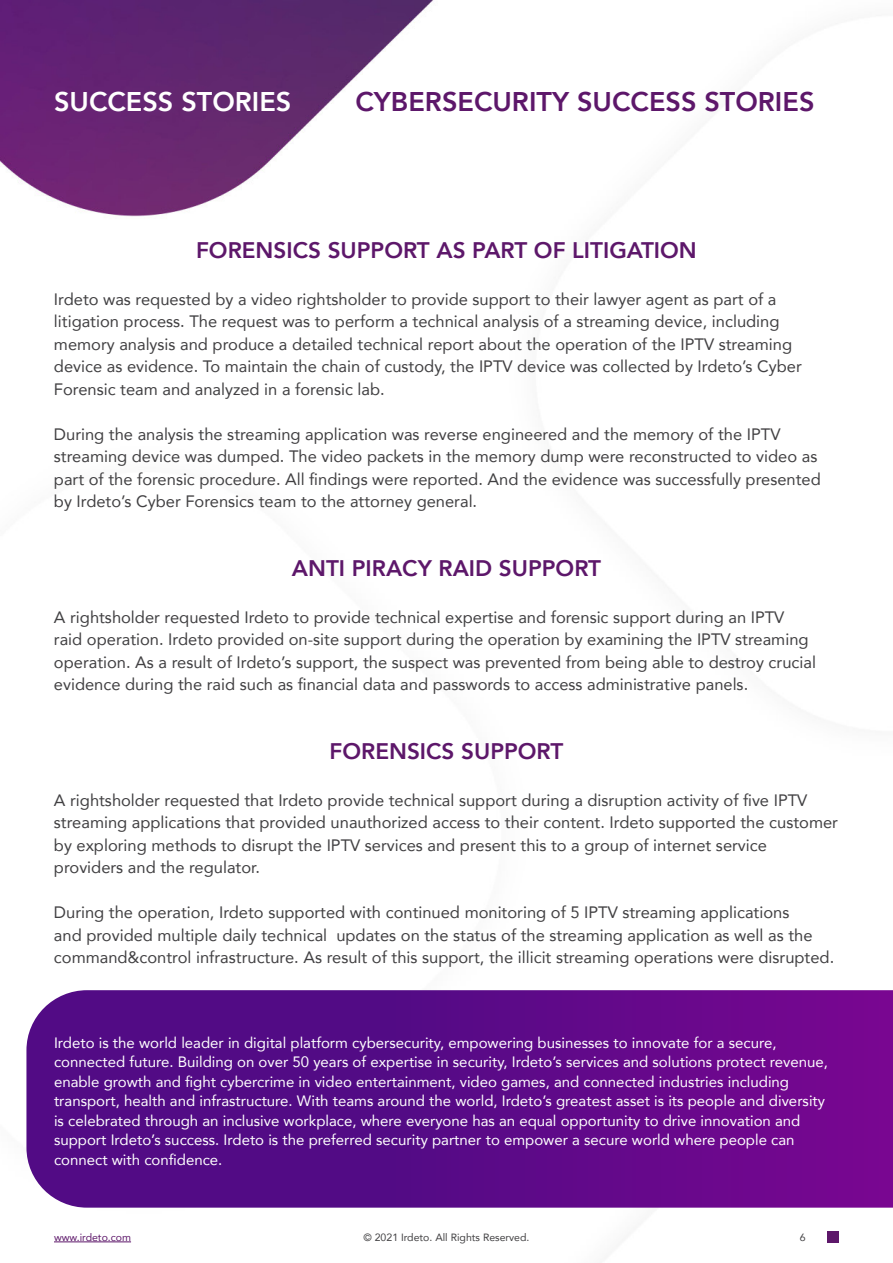
<style>
.page{position:relative;width:893px;height:1263px;background:#fff}
.page>*{position:absolute;margin:0;border:0;box-sizing:border-box;transform-origin:0 0}
.Main_titles{font:800 27px "Avenir";color:#5d176a}
.Main_titles-2{font:800 27px "Avenir";color:#fff}
.Main_titles-3{font:800 22.5px "Avenir";color:#5d176a}
.t1{font:16.5px/22.5px "Avenir";color:#414042}
.Bullets{font:15px/19.5px "Avenir";color:#fff}
.t2{font:10.5px "Avenir";color:#414042}
.t3{font:10.5px "Avenir";color:#5d176a}
</style>
<div class="page">
<img style="left:0;top:0;width:839px;height:1243px">
<hr style="left:54px;top:1241px;width:77px;height:1px;background:#5d176a">
<svg style="left:26px;top:990px;width:867px;height:218px;background:#5f0c89"></svg>
<div style="left:827px;top:1232px;width:12px;height:11px;background:#5d176a"></div>
<p class="Main_titles-2" style="left:54px;top:81px;width:239px">SUCCESS STORIES</p>
<p class="Main_titles" style="left:355px;top:81px;width:460px">CYBERSECURITY SUCCESS STORIES</p>
<p class="Main_titles-3" style="left:196px;top:233px;width:502px">FORENSICS SUPPORT AS PART OF LITIGATION</p>
<p class="t1" style="left:54px;top:287px;width:749px">Irdeto was requested by a video rightsholder to provide support to their lawyer agent as part of a litigation process. The request was to perform a technical analysis of a streaming device, including memory analysis and produce a detailed technical report about the operation of the IPTV streaming device as evidence. To maintain the chain of custody, the IPTV device was collected by Irdeto’s Cyber Forensic team and analyzed in a forensic lab.</p>
<p class="t1" style="left:54px;top:422px;width:768px">During the analysis the streaming application was reverse engineered and the memory of the IPTV streaming device was dumped. The video packets in the memory dump were reconstructed to video as part of the forensic procedure. All findings were reported. And the evidence was successfully presented by Irdeto’s Cyber Forensics team to the attorney general.</p>
<p class="Main_titles-3" style="left:292px;top:551px;width:311px">ANTI PIRACY RAID SUPPORT</p>
<p class="t1" style="left:54px;top:605px;width:763px">A rightsholder requested Irdeto to provide technical expertise and forensic support during an IPTV raid operation. Irdeto provided on-site support during the operation by examining the IPTV streaming operation. As a result of Irdeto’s support, the suspect was prevented from being able to destroy crucial evidence during the raid such as financial data and passwords to access administrative panels.</p>
<p class="Main_titles-3" style="left:330px;top:734px;width:235px">FORENSICS SUPPORT</p>
<p class="t1" style="left:54px;top:788px;width:786px">A rightsholder requested that Irdeto provide technical support during a disruption activity of five IPTV streaming applications that provided unauthorized access to their content. Irdeto supported the customer by exploring methods to disrupt the IPTV services and present this to a group of internet service providers and the regulator.</p>
<p class="t1" style="left:54px;top:901px;width:782px">During the operation, Irdeto supported with continued monitoring of 5 IPTV streaming applications<br>and provided multiple daily technical updates on the status of the streaming application as well as the command&amp;control infrastructure. As result of this support, the illicit streaming operations were disrupted.</p>
<p class="Bullets" style="left:54px;top:1032px;width:775px">Irdeto is the world leader in digital platform cybersecurity, empowering businesses to innovate for a secure, connected future. Building on over 50 years of expertise in security, Irdeto’s services and solutions protect revenue, enable growth and fight cybercrime in video entertainment, video games, and connected industries including transport, health and infrastructure. With teams around the world, Irdeto’s greatest asset is its people and diversity is celebrated through an inclusive workplace, where everyone has an equal opportunity to drive innovation and support Irdeto’s success. Irdeto is the preferred security partner to empower a secure world where people can connect with confidence.</p>
<p class="t3" style="left:54px;top:1229px;width:79px">www.irdeto.com</p>
<p class="t2" style="left:363px;top:1229px;width:167px">© 2021 Irdeto. All Rights Reserved.</p>
<p class="t2" style="left:800px;top:1229px;width:7px">6</p>
</div>
